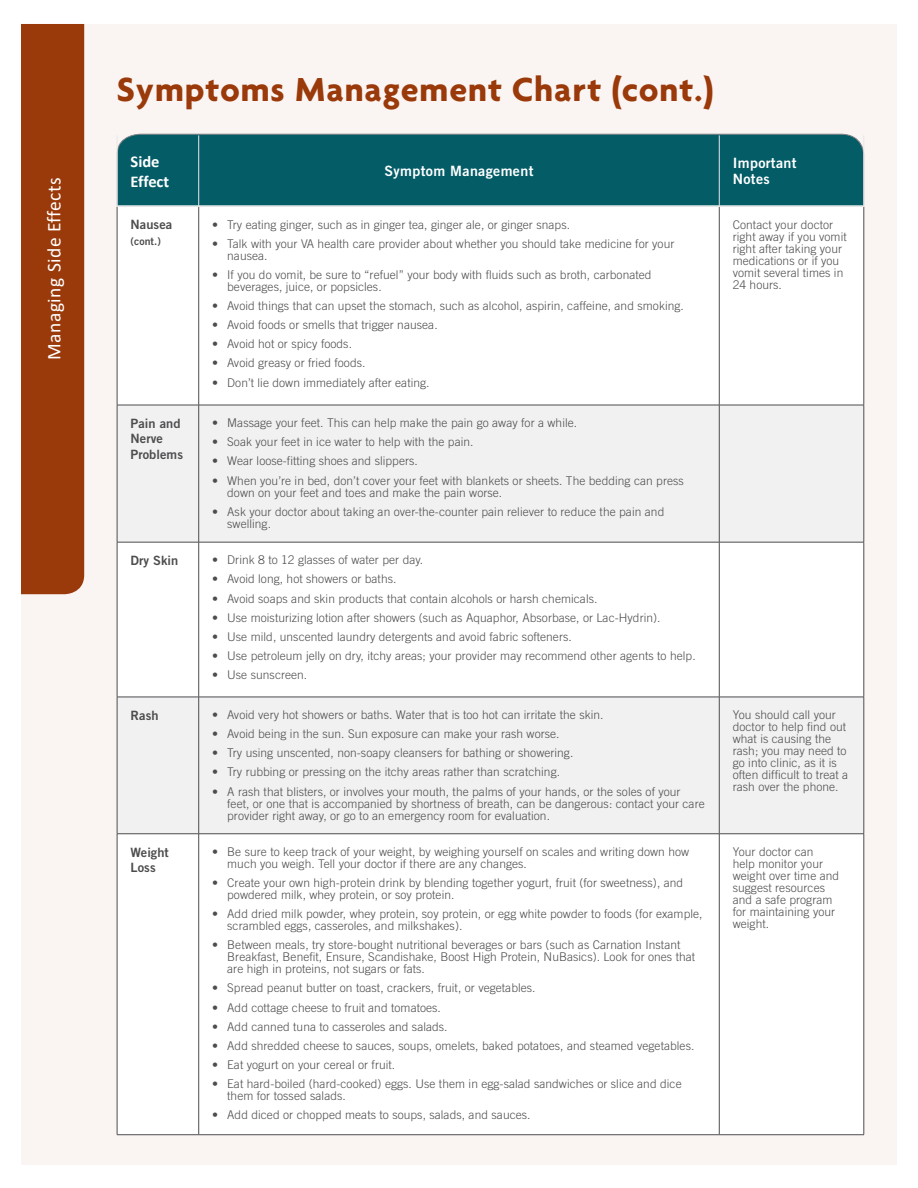
<style>
.page{position:relative;width:918px;height:1188px;background:#fff}
.page>*{position:absolute;margin:0;border:0;box-sizing:border-box;transform-origin:0 0}
.t1{font:700 36px "Agenda";letter-spacing:.025em;color:#9a3909}
.t2{font:19.5px "Calibri";letter-spacing:.025em;color:#fff}
.t3{font:700 16.5px/19.5px "Calibri";color:#fff}
.t4{font:14.25px/16.5px "Trade Gothic LT Std Bd 2";letter-spacing:.025em;color:#fff}
.t5{font:12.9px/15.6px "Trade Gothic LT Std Bd 2";letter-spacing:.005em;color:#4d4d4f}
.t6{font:300 12px/12px "Trade Gothic LT Std";letter-spacing:.005em;color:#4d4d4f}
.t7{font:10.5px "Trade Gothic LT Std Bd 2";color:#4d4d4f}
</style>
<div class="page">
<div style="left:21px;top:24px;width:876px;height:1140px;background:#faf5f3"></div>
<div style="left:21px;top:24px;width:63px;height:570px;background:#9a3909"></div>
<div style="left:118px;top:133px;width:746px;height:73px;background:#045c67"></div>
<div style="left:118px;top:207px;width:746px;height:927px;background:#fff"></div>
<svg style="left:118px;top:406px;width:746px;height:428px;fill:#f1f1f2"></svg>
<hr style="left:117px;top:207px;width:1px;height:198px;background:#4d4d4f">
<hr style="left:198px;top:207px;width:1px;height:198px;background:#4d4d4f">
<hr style="left:719px;top:207px;width:1px;height:198px;background:#4d4d4f">
<hr style="left:864px;top:207px;width:1px;height:198px;background:#4d4d4f">
<hr style="left:117px;top:405px;width:82px;height:1px;background:#4d4d4f">
<hr style="left:117px;top:405px;width:1px;height:137px;background:#4d4d4f">
<hr style="left:199px;top:405px;width:520px;height:1px;background:#4d4d4f">
<hr style="left:198px;top:405px;width:1px;height:137px;background:#4d4d4f">
<hr style="left:719px;top:405px;width:145px;height:1px;background:#4d4d4f">
<hr style="left:719px;top:405px;width:1px;height:137px;background:#4d4d4f">
<hr style="left:864px;top:405px;width:1px;height:137px;background:#4d4d4f">
<hr style="left:117px;top:542px;width:82px;height:1px;background:#4d4d4f">
<hr style="left:117px;top:542px;width:1px;height:155px;background:#4d4d4f">
<hr style="left:199px;top:542px;width:520px;height:1px;background:#4d4d4f">
<hr style="left:198px;top:542px;width:1px;height:155px;background:#4d4d4f">
<hr style="left:719px;top:542px;width:145px;height:1px;background:#4d4d4f">
<hr style="left:719px;top:542px;width:1px;height:155px;background:#4d4d4f">
<hr style="left:864px;top:542px;width:1px;height:155px;background:#4d4d4f">
<hr style="left:117px;top:697px;width:82px;height:1px;background:#4d4d4f">
<hr style="left:117px;top:697px;width:1px;height:137px;background:#4d4d4f">
<hr style="left:199px;top:697px;width:520px;height:1px;background:#4d4d4f">
<hr style="left:198px;top:697px;width:1px;height:137px;background:#4d4d4f">
<hr style="left:719px;top:697px;width:145px;height:1px;background:#4d4d4f">
<hr style="left:719px;top:697px;width:1px;height:137px;background:#4d4d4f">
<hr style="left:864px;top:697px;width:1px;height:137px;background:#4d4d4f">
<hr style="left:117px;top:834px;width:82px;height:1px;background:#4d4d4f">
<hr style="left:117px;top:834px;width:1px;height:301px;background:#4d4d4f">
<hr style="left:199px;top:834px;width:520px;height:1px;background:#4d4d4f">
<hr style="left:198px;top:834px;width:1px;height:301px;background:#4d4d4f">
<hr style="left:719px;top:834px;width:145px;height:1px;background:#4d4d4f">
<hr style="left:719px;top:834px;width:1px;height:301px;background:#4d4d4f">
<hr style="left:864px;top:834px;width:1px;height:301px;background:#4d4d4f">
<hr style="left:117px;top:1134px;width:82px;height:1px;background:#4d4d4f">
<hr style="left:199px;top:1134px;width:520px;height:1px;background:#4d4d4f">
<hr style="left:719px;top:1134px;width:145px;height:1px;background:#4d4d4f">
<hr style="left:117px;top:135px;width:1px;height:71px;background:#e6e7e8">
<hr style="left:198px;top:135px;width:1px;height:71px;background:#e6e7e8">
<hr style="left:719px;top:135px;width:1px;height:71px;background:#e6e7e8">
<hr style="left:864px;top:135px;width:1px;height:71px;background:#e6e7e8">
<hr style="left:117px;top:206px;width:82px;height:1px;background:#e6e7e8">
<hr style="left:199px;top:206px;width:520px;height:1px;background:#e6e7e8">
<hr style="left:719px;top:206px;width:145px;height:1px;background:#e6e7e8">
<h2 class="t2" style="left:40px;top:360px;width:184px;rotate:-90deg">Managing Side Effects</h2>
<h1 class="t1" style="left:117px;top:67px;width:598px">Symptoms Management Chart (cont.)</h1>
<h3 class="t3" style="left:131px;top:152px;width:40px">Side<br>Effect</h3>
<p class="t4" style="left:385px;top:162px;width:150px">Symptom Management</p>
<p class="t4" style="left:733px;top:154px;width:65px">Important<br>Notes</p>
<p class="t5" style="left:131px;top:217px;width:43px">Nausea</p>
<p class="t7" style="left:131px;top:235px;width:32px">(cont.)</p>
<p class="t6" style="left:733px;top:218px;width:115px">Contact your doctor right away if you vomit right after taking your medications or if you vomit several times in<br>24 hours.</p>
<p class="t6" style="left:212px;top:218px;width:359px">• Try eating ginger, such as in ginger tea, ginger ale, or ginger snaps.</p>
<p class="t6" style="left:227px;top:237px;width:449px;text-indent:-15px">• Talk with your VA health care provider about whether you should take medicine for your nausea.</p>
<p class="t6" style="left:227px;top:268px;width:426px;text-indent:-15px">• If you do vomit, be sure to “refuel” your body with fluids such as broth, carbonated beverages, juice, or popsicles.</p>
<p class="t6" style="left:212px;top:300px;width:473px">• Avoid things that can upset the stomach, such as alcohol, aspirin, caffeine, and smoking.</p>
<p class="t6" style="left:212px;top:319px;width:227px">• Avoid foods or smells that trigger nausea.</p>
<p class="t6" style="left:212px;top:338px;width:141px">• Avoid hot or spicy foods.</p>
<p class="t6" style="left:212px;top:357px;width:155px">• Avoid greasy or fried foods.</p>
<p class="t6" style="left:212px;top:376px;width:219px">• Don’t lie down immediately after eating.</p>
<p class="t5" style="left:131px;top:415px;width:54px">Pain and<br>Nerve<br>Problems</p>
<p class="t6" style="left:212px;top:417px;width:367px">• Massage your feet. This can help make the pain go away for a while.</p>
<p class="t6" style="left:212px;top:436px;width:263px">• Soak your feet in ice water to help with the pain.</p>
<p class="t6" style="left:212px;top:455px;width:207px">• Wear loose-fitting shoes and slippers.</p>
<p class="t6" style="left:227px;top:474px;width:458px;text-indent:-15px">• When you’re in bed, don’t cover your feet with blankets or sheets. The bedding can press down on your feet and toes and make the pain worse.</p>
<p class="t6" style="left:227px;top:505px;width:439px;text-indent:-15px">• Ask your doctor about taking an over-the-counter pain reliever to reduce the pain and swelling.</p>
<p class="t5" style="left:131px;top:552px;width:49px">Dry Skin</p>
<p class="t6" style="left:212px;top:554px;width:213px">• Drink 8 to 12 glasses of water per day.</p>
<p class="t6" style="left:212px;top:573px;width:186px">• Avoid long, hot showers or baths.</p>
<p class="t6" style="left:212px;top:592px;width:387px">• Avoid soaps and skin products that contain alcohols or harsh chemicals.</p>
<p class="t6" style="left:212px;top:611px;width:450px">• Use moisturizing lotion after showers (such as Aquaphor, Absorbase, or Lac-Hydrin).</p>
<p class="t6" style="left:212px;top:630px;width:361px">• Use mild, unscented laundry detergents and avoid fabric softeners.</p>
<p class="t6" style="left:212px;top:650px;width:485px">• Use petroleum jelly on dry, itchy areas; your provider may recommend other agents to help.</p>
<p class="t6" style="left:212px;top:669px;width:97px">• Use sunscreen.</p>
<p class="t5" style="left:131px;top:707px;width:29px">Rash</p>
<p class="t6" style="left:212px;top:709px;width:393px">• Avoid very hot showers or baths. Water that is too hot can irritate the skin.</p>
<p class="t6" style="left:212px;top:728px;width:349px">• Avoid being in the sun. Sun exposure can make your rash worse.</p>
<p class="t6" style="left:212px;top:747px;width:363px">• Try using unscented, non-soapy cleansers for bathing or showering.</p>
<p class="t6" style="left:212px;top:766px;width:349px">• Try rubbing or pressing on the itchy areas rather than scratching.</p>
<p class="t6" style="left:227px;top:785px;width:479px;text-indent:-15px">• A rash that blisters, or involves your mouth, the palms of your hands, or the soles of your feet, or one that is accompanied by shortness of breath, can be dangerous: contact your care provider right away, or go to an emergency room for evaluation.</p>
<p class="t5" style="left:131px;top:844px;width:40px">Weight<br>Loss</p>
<p class="t6" style="left:227px;top:846px;width:464px;text-indent:-15px">• Be sure to keep track of your weight, by weighing yourself on scales and writing down how much you weigh. Tell your doctor if there are any changes.</p>
<p class="t6" style="left:227px;top:877px;width:458px;text-indent:-15px">• Create your own high-protein drink by blending together yogurt, fruit (for sweetness), and powdered milk, whey protein, or soy protein.</p>
<p class="t6" style="left:227px;top:908px;width:477px;text-indent:-15px">• Add dried milk powder, whey protein, soy protein, or egg white powder to foods (for example, scrambled eggs, casseroles, and milkshakes).</p>
<p class="t6" style="left:227px;top:939px;width:470px;text-indent:-15px">• Between meals, try store-bought nutritional beverages or bars (such as Carnation Instant<br>Breakfast, Benefit, Ensure, Scandishake, Boost High Protein, NuBasics). Look for ones that are high in proteins, not sugars or fats.</p>
<p class="t6" style="left:212px;top:982px;width:325px">• Spread peanut butter on toast, crackers, fruit, or vegetables.</p>
<p class="t6" style="left:212px;top:1001px;width:230px">• Add cottage cheese to fruit and tomatoes.</p>
<p class="t6" style="left:212px;top:1020px;width:237px">• Add canned tuna to casseroles and salads.</p>
<p class="t6" style="left:212px;top:1039px;width:484px">• Add shredded cheese to sauces, soups, omelets, baked potatoes, and steamed vegetables.</p>
<p class="t6" style="left:212px;top:1059px;width:185px">• Eat yogurt on your cereal or fruit.</p>
<p class="t6" style="left:227px;top:1078px;width:456px;text-indent:-15px">• Eat hard-boiled (hard-cooked) eggs. Use them in egg-salad sandwiches or slice and dice them for tossed salads.</p>
<p class="t6" style="left:212px;top:1109px;width:320px">• Add diced or chopped meats to soups, salads, and sauces.</p>
<p class="t6" style="left:733px;top:709px;width:117px">You should call your doctor to help find out what is causing the rash; you may need to go into clinic, as it is often difficult to treat a rash over the phone.</p>
<p class="t6" style="left:733px;top:846px;width:108px">Your doctor can<br>help monitor your weight over time and suggest resources and a safe program for maintaining your weight.</p>
</div>
